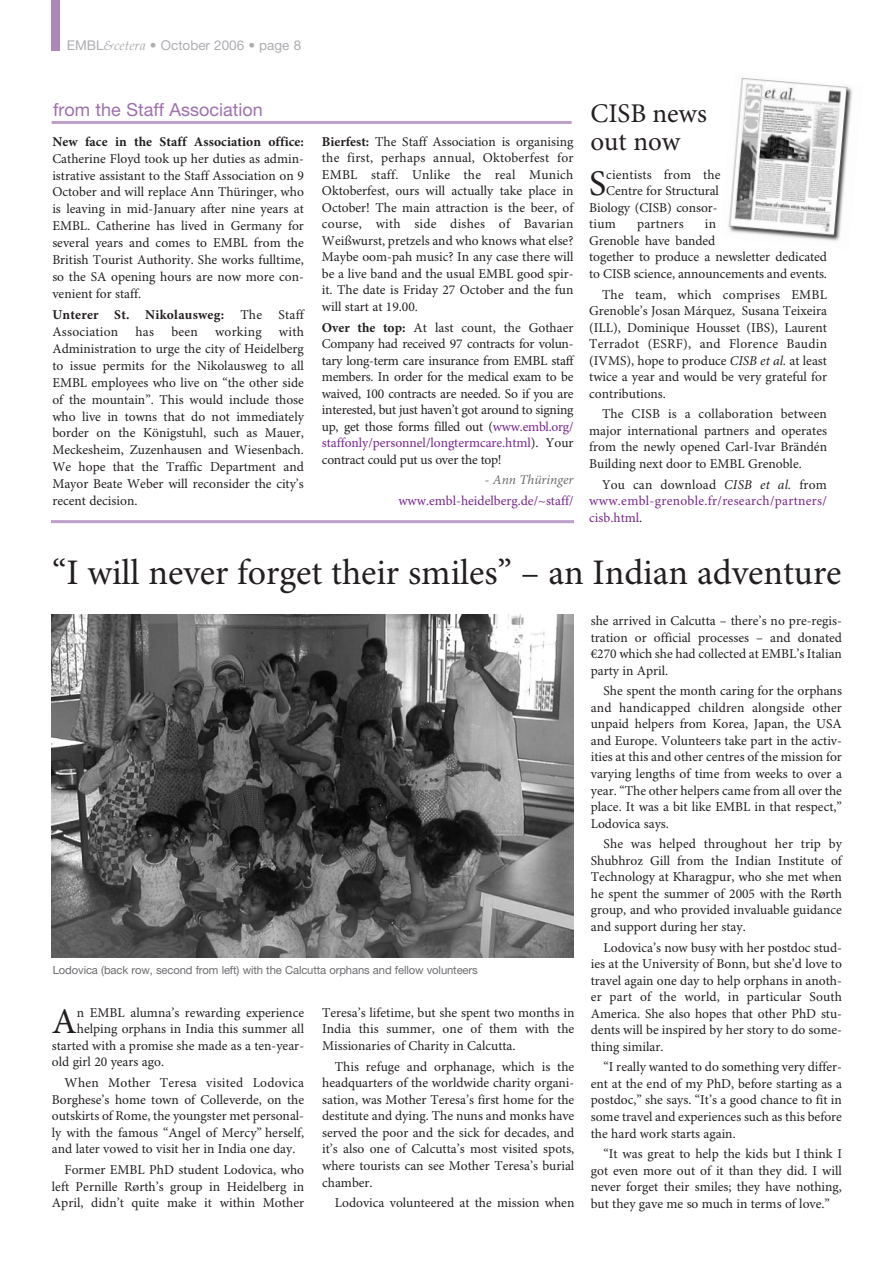
<style>
.page{position:relative;width:893px;height:1263px;background:#fff}
.page>*{position:absolute;margin:0;border:0;box-sizing:border-box;transform-origin:0 0}
.t1{font:36.15px "Minion Pro";color:#231f20}
.t2{font:36px "Minion Pro";color:#231f20}
.t3{font:27px/28.5px "Minion Pro";color:#231f20}
.t4{font:18px "Helvetica Neue LT Pro";color:#9d70ae}
.t5{font:13.5px/16.5px "Minion Pro";color:#231f20;text-align:justify}
.t6{font:700 13.5px/17px "Minion Pro";letter-spacing:.005em;color:#231f20}
.t7{font:13.5px/16.5px "Minion Pro";letter-spacing:.02em;color:#77278d;text-align:justify}
.t8{font:13.5px "Minion Pro";color:#77278d}
.t9{font:13.5px "Helvetica Neue LT Pro";color:#adaeb2}
.t10{font:italic 13.5px "Minion Pro";color:#6c6d70}
.t11{font:13.5px "Minion Pro";letter-spacing:.02em;color:#231f20}
.t12{font:11.25px "Helvetica Neue LT Pro";letter-spacing:-.01em;color:#6c6d70}
.s1{font-family:"Palatino";font-style:italic}
.s2{font-weight:400}
.s3{font-weight:700}
.s4{color:#77278d}
.s5{font-style:italic}
.s6{color:#231f20}
.s7{font-style:italic;color:#231f20}
</style>
<div class="page">
<div style="left:51px;top:0;width:9px;height:51px;background:#ac87bc"></div>
<hr style="left:52px;top:121px;width:520px;height:3px;background:#bda0ca">
<img style="left:52px;top:614px;width:522px;height:344px">
<img style="left:728px;top:77px;width:125px;height:164px">
<hr style="left:51px;top:520px;width:523px;height:3px;background:#bda0ca">
<p class="t9" style="left:67px;top:40px;width:236px">EMBL<span class="s1">&amp;cetera</span> • October 2006 • page 8</p>
<h3 class="t4" style="left:53px;top:104px;width:211px">from the Staff Association</h3>
<p class="t6" style="left:52px;top:134px;width:253px">New face in the Staff Association office:</p>
<p class="t5" style="left:52px;top:151px;width:253px;line-height:17px">Catherine Floyd took up her duties as admin&shy;istrative assistant to the Staff Association on 9<br>October and will replace Ann Thüringer, who is leaving in mid-January after nine years at EMBL. Catherine has lived in Germany for several years and comes to EMBL from the British Tourist Authority. She works fulltime, so the SA opening hours are now more con&shy;venient for staff.</p>
<p class="t6" style="left:52px;top:307px;width:253px">Unterer St. Nikolausweg: <span class="s2">The Staff<br>Association</span></p>
<p class="t5" style="left:52px;top:324px;width:253px;line-height:17px;text-indent:227px">with Administration to urge the city of Heidelberg to issue permits for the Nikolausweg to all EMBL employees who live on “the other side of the mountain”. This would include those who live in towns that do not immediately border on the Königstuhl, such as Mauer, Meckesheim, Zuzenhausen and Wiesenbach.<br>We hope that the Traffic Department and Mayor Beate Weber will reconsider the city’s recent decision.</p>
<p class="t5" style="left:136px;top:325px;width:20px">has</p>
<p class="t5" style="left:171px;top:325px;width:28px">been</p>
<p class="t11" style="left:215px;top:327px;width:48px">working</p>
<p class="t5" style="left:322px;top:134px;width:253px"><span class="s3">Bierfest:</span> The Staff Association is organising the first, perhaps annual, Oktoberfest for EMBL staff. Unlike the real Munich Oktoberfest, ours will actually take place in October! The main attraction is the beer, of course, with side dishes of Bavarian Weißwurst, pretzels and who knows what else?<br>Maybe oom-pah music? In any case there will be a live band and the usual EMBL good spir&shy;it. The date is Friday 27 October and the fun will start at 19.00.</p>
<p class="t5" style="left:322px;top:320px;width:253px"><span class="s3">Over the top:</span> At last count, the Gothaer Company had received 97 contracts for volun&shy;tary long-term care insurance from EMBL staff members. In order for the medical exam to be waived, 100 contracts are needed. So if you are interested, but just haven’t got around to signing up, get those forms filled out (<span class="s4">www.embl.org/ staffonly/personnel/longtermcare.html</span>). Your contract could put us over the top!</p>
<p class="t10" style="left:485px;top:475px;width:90px">- Ann Thüringer</p>
<p class="t8" style="left:398px;top:496px;width:177px">www.embl-heidelberg.de/~staff/</p>
<h3 class="t3" style="left:590px;top:101px;width:118px">CISB news out now</h3>
<h1 class="t1" style="left:589px;top:170px;width:19px">S</h1>
<p class="t5" style="left:606px;top:167px;width:116px">cientists from the</p>
<p class="t5" style="left:606px;top:184px;width:114px">Centre for Structural</p>
<p class="t5" style="left:589px;top:200px;width:130px">Biology (CISB) consor-</p>
<p class="t5" style="left:589px;top:217px;width:28px">tium</p>
<p class="t5" style="left:637px;top:217px;width:48px">partners</p>
<p class="t5" style="left:589px;top:217px;width:239px;text-align:left;text-indent:116px">in<br>Grenoble have banded<br>together to produce a newsletter dedicated to CISB science, announcements and events.</p>
<p class="t5" style="left:589px;top:287px;width:239px;text-indent:13px">The team, which comprises EMBL Grenoble’s Josan Márquez, Susana Teixeira (ILL), Dominique Housset (IBS), Laurent Terradot (ESRF), and Florence Baudin (IVMS), hope to produce <span class="s5">CISB et al.</span> at least twice a year and would be very grateful for contributions.</p>
<p class="t5" style="left:589px;top:407px;width:239px;text-indent:13px">The CISB is a collaboration between major international partners and operates from the newly opened Carl-Ivar Brändén Building next door to EMBL Grenoble.</p>
<p class="t7" style="left:589px;top:477px;width:239px;text-indent:13px"><span class="s6">You can download</span> <span class="s7">CISB et al.</span> <span class="s6">from </span>www.embl-grenoble.fr/research/partners/ cisb.html<span class="s6">.</span></p>
<h2 class="t2" style="left:52px;top:559px;width:791px">“I will never forget their smiles” – an Indian adventure</h2>
<p class="t12" style="left:53px;top:965px;width:426px">Lodovica (back row, second from left) with the Calcutta orphans and fellow volunteers</p>
<h1 class="t1" style="left:52px;top:1008px;width:26px">A</h1>
<p class="t5" style="left:77px;top:1005px;width:229px">n EMBL alumna’s rewarding experience</p>
<p class="t5" style="left:77px;top:1022px;width:229px">helping orphans in India this summer all</p>
<p class="t5" style="left:52px;top:1038px;width:254px">started with a promise she made as a ten-year-</p>
<p class="t5" style="left:52px;top:1055px;width:114px">old girl 20 years ago.</p>
<p class="t5" style="left:52px;top:1076px;width:254px;text-indent:13px">When Mother Teresa visited Lodovica Borghese’s home town of Colleverde, on the outskirts of Rome, the youngster met personal&shy;ly with the famous “Angel of Mercy” herself, and later vowed to visit her in India one day.</p>
<p class="t5" style="left:52px;top:1163px;width:254px;text-indent:13px">Former EMBL PhD student Lodovica, who left Pernille Rørth’s group in Heidelberg in April, didn’t quite make it within Mother</p>
<p class="t5" style="left:322px;top:1005px;width:254px">Teresa’s lifetime, but she spent two months in India this summer, one of them with the Missionaries of Charity in Calcutta.</p>
<p class="t5" style="left:322px;top:1059px;width:254px;text-indent:13px">This refuge and orphanage, which is the headquarters of the worldwide charity organi&shy;sation, was Mother Teresa’s first home for the destitute and dying. The nuns and monks have served the poor and the sick for decades, and it’s also one of Calcutta’s most visited spots, where tourists can see Mother Teresa’s burial chamber.</p>
<p class="t5" style="left:335px;top:1196px;width:241px">Lodovica volunteered at the mission when</p>
<p class="t5" style="left:591px;top:614px;width:253px">she arrived in Calcutta – there’s no pre-regis&shy;tration or official processes – and donated €270 which she had collected at EMBL’s Italian party in April.</p>
<p class="t5" style="left:591px;top:684px;width:253px;text-indent:13px">She spent the month caring for the orphans and handicapped children alongside other unpaid helpers from Korea, Japan, the USA and Europe. Volunteers take part in the activ&shy;ities at this and other centres of the mission for varying lengths of time from weeks to over a year. “The other helpers came from all over the place. It was a bit like EMBL in that respect,” Lodovica says.</p>
<p class="t5" style="left:591px;top:837px;width:253px;text-indent:13px">She was helped throughout her trip by Shubhroz Gill from the Indian Institute of Technology at Kharagpur, who she met when he spent the summer of 2005 with the Rørth group, and who provided invaluable guidance and support during her stay.</p>
<p class="t5" style="left:591px;top:940px;width:253px;text-indent:13px">Lodovica’s now busy with her postdoc stud&shy;ies at the University of Bonn, but she’d love to travel again one day to help orphans in anoth&shy;er part of the world, in particular South America. She also hopes that other PhD stu&shy;dents will be inspired by her story to do some&shy;thing similar.</p>
<p class="t5" style="left:591px;top:1060px;width:253px;text-indent:13px">“I really wanted to do something very differ&shy;ent at the end of my PhD, before starting as a postdoc,” she says. “It’s a good chance to fit in some travel and experiences such as this before the hard work starts again.</p>
<p class="t5" style="left:591px;top:1147px;width:253px;text-indent:13px">“It was great to help the kids but I think I got even more out of it than they did. I will never forget their smiles; they have nothing, but they gave me so much in terms of love.”</p>
</div>
